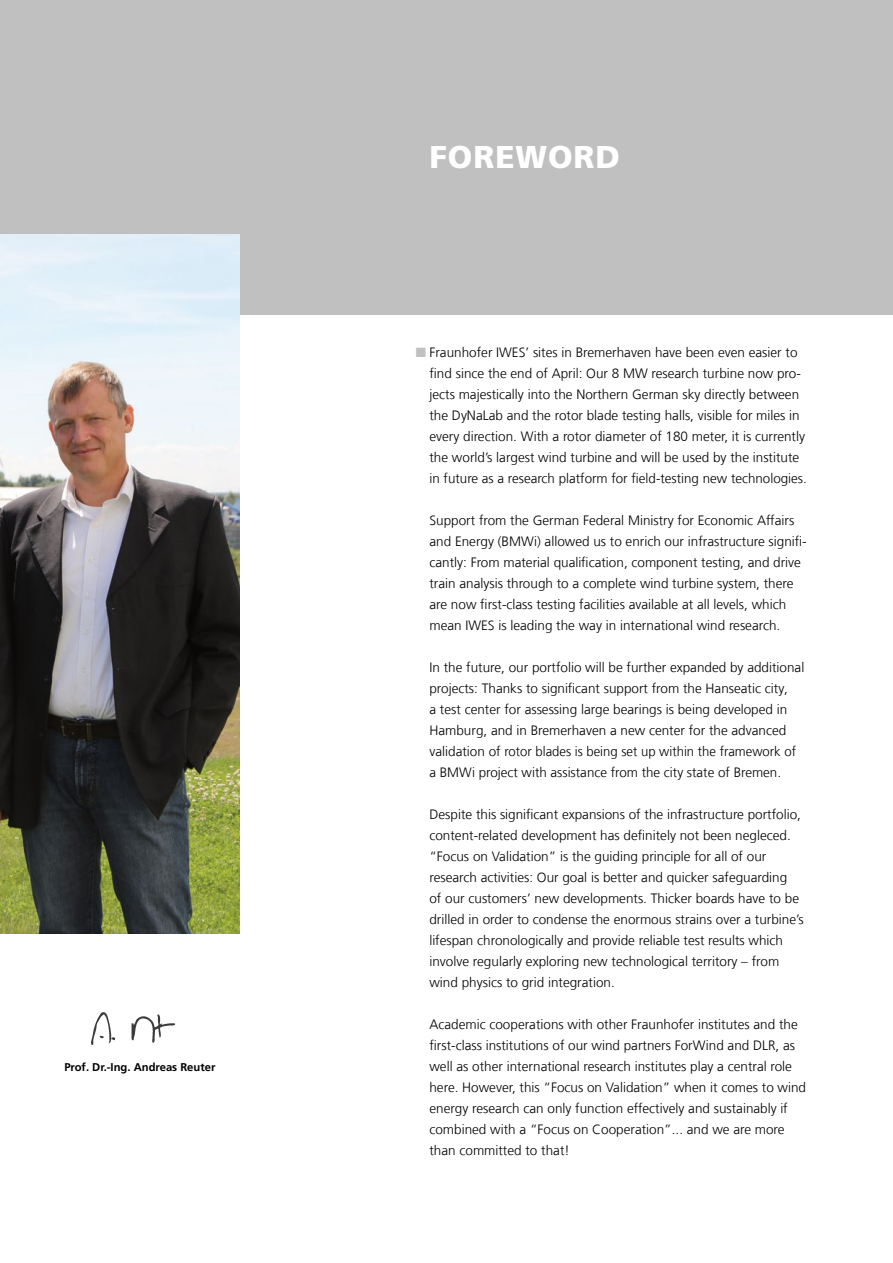
<style>
.page{position:relative;width:893px;height:1263px;background:#fff}
.page>*{position:absolute;margin:0;border:0;box-sizing:border-box;transform-origin:0 0}
.t1{font:900 31.5px "Frutiger LT Com";letter-spacing:.03em;color:#fff}
.t2{font:300 13.5px/21px "Frutiger LT Com";color:#000}
.t3{font:700 11.25px "Frutiger LT Com";color:#000}
.s1{color:#c0c0c1}
</style>
<div class="page">
<div style="left:0;top:0;width:893px;height:315px;background:#c0c0c1"></div>
<img style="left:0;top:235px;width:239px;height:698px">
<img style="left:91px;top:1013px;width:83px;height:31px">
<p class="t3" style="left:64px;top:1061px;width:153px">Prof. Dr.-Ing. Andreas Reuter</p>
<h1 class="t1" style="left:429px;top:138px;width:192px">FOREWORD</h1>
<p class="t2" style="left:429px;top:342px;width:379px;text-indent:-14px"><span class="s1">■</span> Fraunhofer IWES’ sites in Bremerhaven have been even easier to find since the end of April: Our 8 MW research turbine now pro&shy;jects majestically into the Northern German sky directly between the DyNaLab and the rotor blade testing halls, visible for miles in every direction. With a rotor diameter of 180 meter, it is currently the world’s largest wind turbine and will be used by the institute in future as a research platform for field-testing new technologies.</p>
<p class="t2" style="left:429px;top:510px;width:379px">Support from the German Federal Ministry for Economic Affairs and Energy (BMWi) allowed us to enrich our infrastructure signifi&shy;cantly: From material qualification, component testing, and drive train analysis through to a complete wind turbine system, there are now first-class testing facilities available at all levels, which mean IWES is leading the way in international wind research.</p>
<p class="t2" style="left:429px;top:657px;width:376px">In the future, our portfolio will be further expanded by additional projects: Thanks to significant support from the Hanseatic city,<br>a test center for assessing large bearings is being developed in Hamburg, and in Bremerhaven a new center for the advanced validation of rotor blades is being set up within the framework of a BMWi project with assistance from the city state of Bremen.</p>
<p class="t2" style="left:429px;top:804px;width:376px">Despite this significant expansions of the infrastructure portfolio, content-related development has definitely not been negleced. “Focus on Validation” is the guiding principle for all of our research activities: Our goal is better and quicker safeguarding<br>of our customers’ new developments. Thicker boards have to be drilled in order to condense the enormous strains over a turbine’s lifespan chronologically and provide reliable test results which involve regularly exploring new technological territory – from wind physics to grid integration.</p>
<p class="t2" style="left:429px;top:1014px;width:378px">Academic cooperations with other Fraunhofer institutes and the first-class institutions of our wind partners ForWind and DLR, as well as other international research institutes play a central role here. However, this “Focus on Validation” when it comes to wind energy research can only function effectively and sustainably if combined with a “Focus on Cooperation”... and we are more than committed to that!</p>
</div>
